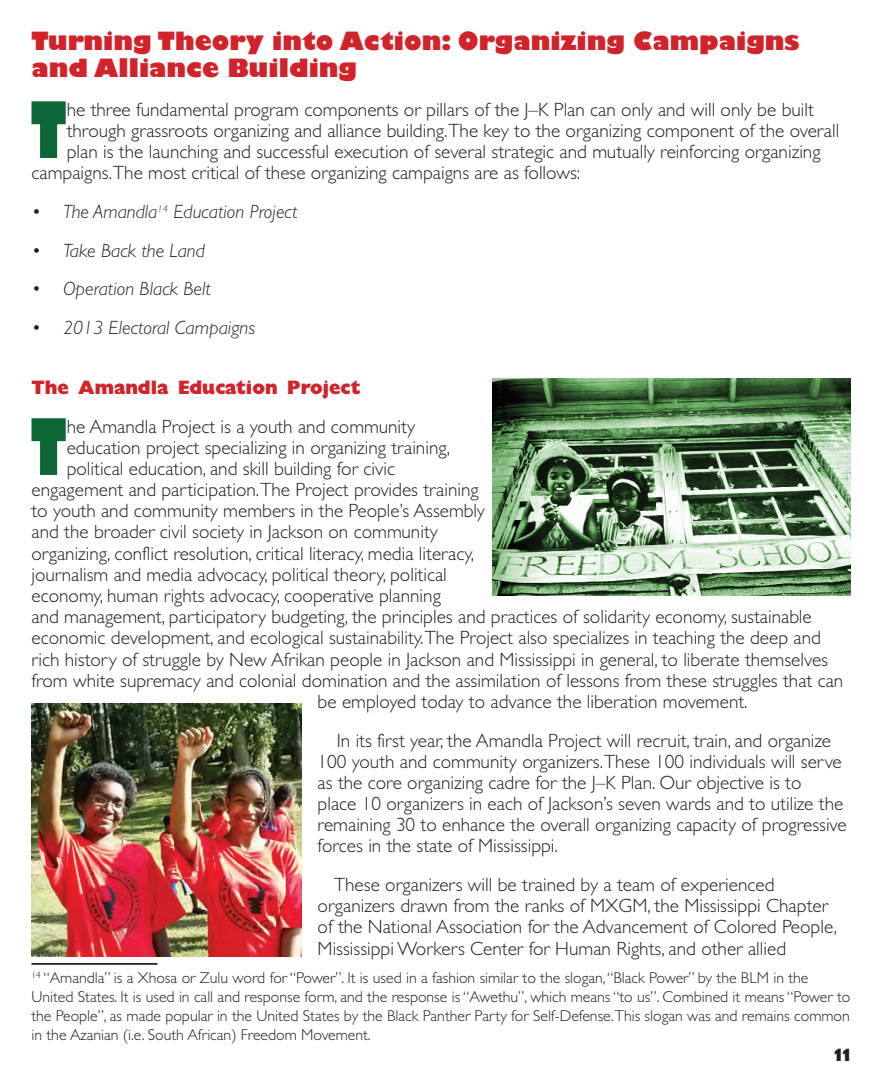
<style>
.page{position:relative;width:882px;height:1071px;background:#fff}
.page>*{position:absolute;margin:0;border:0;box-sizing:border-box;transform-origin:0 0}
.t1{font:800 condensed 76.12px "Gill Sans";color:#0d6635}
.t2{font:800 24.5px/26.9px "Gill Sans";color:#d1232a}
.t3{font:300 19.25px/21.2px "Gill Sans CE";color:#231f20}
.t4{font:italic 300 19.25px "Gill Sans";color:#231f20}
.t5{font:700 expanded 19.25px "Gill Sans Display MT Std";color:#d1232a}
.t6{font:17.5px "Gill Sans Extra Bold Display";color:#231f20}
.t7{font:300 15.75px/18.9px "Gill Sans CE";color:#231f20}
</style>
<div class="page">
<hr style="left:32px;top:963px;width:126px;height:2px;background:#231f20">
<img style="left:493px;top:378px;width:357px;height:217px">
<img style="left:32px;top:703px;width:270px;height:253px">
<p class="t2" style="left:32px;top:29px;width:770px">Turning Theory into Action: Organizing Campaigns and Alliance Building</p>
<p class="t1" style="left:31px;top:82px;width:38px">T</p>
<p class="t3" style="left:67px;top:99px;width:749px">he three fundamental program components or pillars of the J–K Plan can only and will only be built</p>
<p class="t3" style="left:67px;top:120px;width:774px">through grassroots organizing and alliance building.The key to the organizing component of the overall</p>
<p class="t3" style="left:67px;top:141px;width:755px">plan is the launching and successful execution of several strategic and mutually reinforcing organizing</p>
<p class="t3" style="left:31px;top:162px;width:550px">campaigns.The most critical of these organizing campaigns are as follows:</p>
<p class="t4" style="left:31px;top:201px;width:267px">• The Amandla<sup>14</sup> Education Project</p>
<p class="t4" style="left:32px;top:239px;width:175px">• Take Back the Land</p>
<p class="t4" style="left:32px;top:278px;width:181px">• Operation Black Belt</p>
<p class="t4" style="left:32px;top:317px;width:225px">• 2013 Electoral Campaigns</p>
<p class="t5" style="left:32px;top:376px;width:331px">The Amandla Education Project</p>
<p class="t1" style="left:31px;top:399px;width:38px">T</p>
<p class="t3" style="left:67px;top:416px;width:350px">he Amandla Project is a youth and community</p>
<p class="t3" style="left:67px;top:437px;width:385px">education project specializing in organizing training,</p>
<p class="t3" style="left:67px;top:458px;width:330px">political education, and skill building for civic</p>
<p class="t3" style="left:31px;top:479px;width:449px">engagement and participation.The Project provides training</p>
<p class="t3" style="left:31px;top:500px;width:455px">to youth and community members in the People’s Assembly</p>
<p class="t3" style="left:31px;top:521px;width:408px">and the broader civil society in Jackson on community</p>
<p class="t3" style="left:31px;top:543px;width:444px">organizing, conflict resolution, critical literacy, media literacy,</p>
<p class="t3" style="left:31px;top:564px;width:417px">journalism and media advocacy, political theory, political</p>
<p class="t3" style="left:31px;top:585px;width:411px">economy, human rights advocacy, cooperative planning</p>
<p class="t3" style="left:31px;top:606px;width:782px">and management, participatory budgeting, the principles and practices of solidarity economy, sustainable</p>
<p class="t3" style="left:31px;top:627px;width:791px">economic development, and ecological sustainability.The Project also specializes in teaching the deep and</p>
<p class="t3" style="left:31px;top:648px;width:798px">rich history of struggle by New Afrikan people in Jackson and Mississippi in general, to liberate themselves</p>
<p class="t3" style="left:31px;top:670px;width:813px">from white supremacy and colonial domination and the assimilation of lessons from these struggles that can</p>
<p class="t3" style="left:318px;top:691px;width:432px">be employed today to advance the liberation movement.</p>
<p class="t3" style="left:318px;top:729px;width:531px;text-indent:19px">In its first year, the Amandla Project will recruit, train, and organize 100 youth and community organizers.These 100 individuals will serve as the core organizing cadre for the J–K Plan. Our objective is to<br>place 10 organizers in each of Jackson’s seven wards and to utilize the remaining 30 to enhance the overall organizing capacity of progressive forces in the state of Mississippi.</p>
<p class="t3" style="left:318px;top:874px;width:521px;text-indent:17px">These organizers will be trained by a team of experienced organizers drawn from the ranks of MXGM, the Mississippi Chapter of the National Association for the Advancement of Colored People, Mississippi Workers Center for Human Rights, and other allied</p>
<p class="t7" style="left:32px;top:968px;width:820px"><sup>14</sup> “Amandla” is a Xhosa or Zulu word for “Power”. It is used in a fashion similar to the slogan, “Black Power” by the BLM in the United States. It is used in call and response form, and the response is “Awethu”, which means “to us”. Combined it means “Power to the People”, as made popular in the United States by the Black Panther Party for Self-Defense.This slogan was and remains common in the Azanian (i.e. South African) Freedom Movement.</p>
<p class="t6" style="left:834px;top:1044px;width:18px">11</p>
</div>
